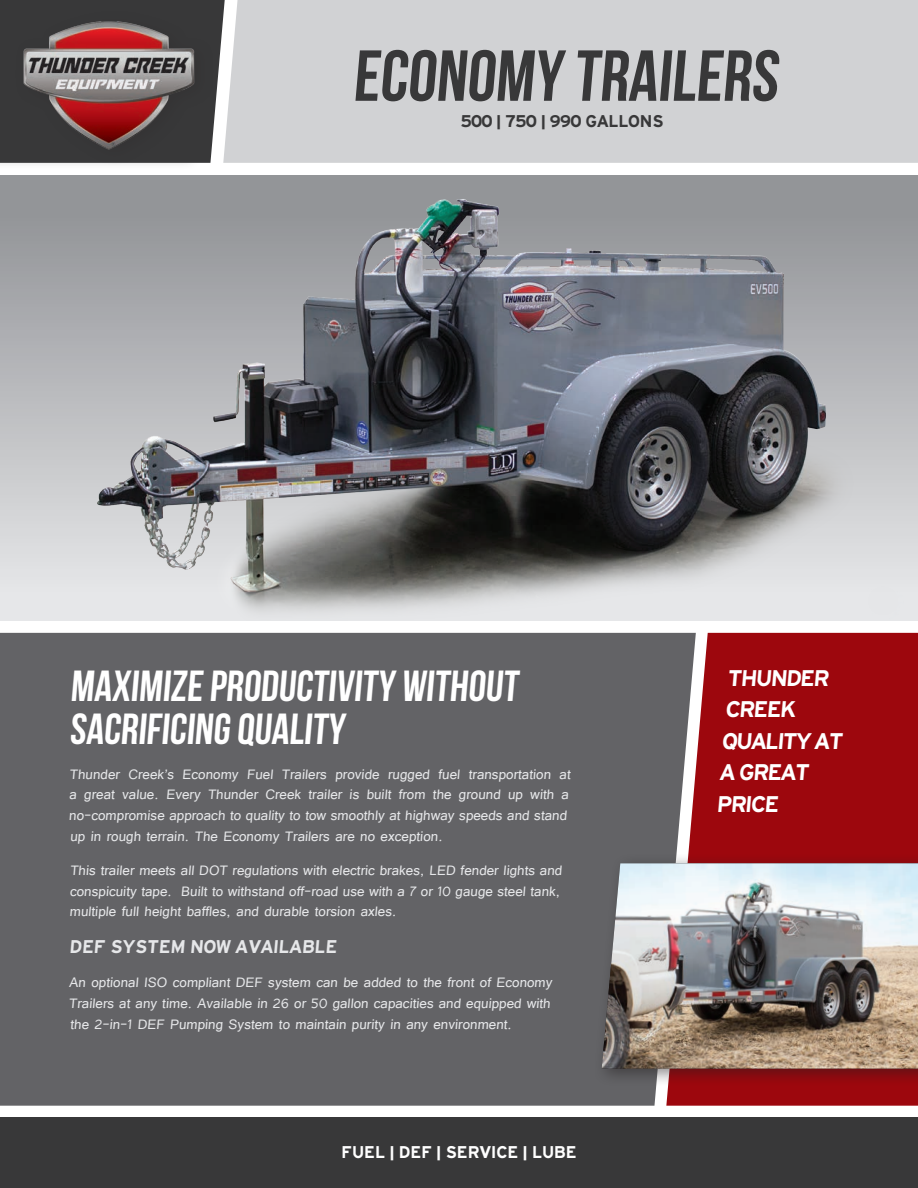
<style>
.page{position:relative;width:918px;height:1188px;background:#fff}
.page>*{position:absolute;margin:0;border:0;box-sizing:border-box;transform-origin:0 0}
.t1{font:72px "Bebas Neue";color:#383839}
.t2{font:43.5px "Bebas Neue";color:#fff}
.t3{font:24px "Hitthe Road";color:#fff}
.t4{font:19.5px "Hitthe Road";color:#e6e7e9}
.t5{font:18px "Hitthe Road";color:#fff}
.t6{font:18px "Hitthe Road";letter-spacing:-.005em;color:#383839}
.t7{font:17.25px/20.7px "Tunga";color:#e6e7e9;text-align:justify}
</style>
<div class="page">
<div style="left:0;top:633px;width:666px;height:473px;background:#636366"></div>
<svg style="left:666px;top:633px;width:252px;height:473px;background:#9c1b20"></svg>
<div style="left:0;top:175px;width:918px;height:446px;background:linear-gradient(to bottom,#8c8e92,#eaebec)"></div>
<div style="left:225px;top:0;width:693px;height:163px;background:#d1d2d4"></div>
<svg style="left:0;top:0;width:225px;height:163px"></svg>
<div style="left:0;top:1118px;width:918px;height:70px;background:#383839"></div>
<div style="left:593px;top:852px;width:325px;height:235px;background:#231f20;opacity:.5"></div>
<img style="left:602px;top:863px;width:316px;height:206px">
<div style="left:15px;top:10px;width:199px;height:157px;background:#312f30;opacity:.5"></div>
<img style="left:14px;top:21px;width:188px;height:133px">
<img style="left:60px;top:175px;width:858px;height:446px">
<p class="t1" style="left:353px;top:36px;width:433px">ECONOMY TRAILERS</p>
<p class="t6" style="left:461px;top:113px;width:204px">500 | 750 | 990 GALLONS</p>
<p class="t2" style="left:70px;top:662px;width:453px">MAXIMIZE PRODUCTIVITY WITHOUT</p>
<p class="t2" style="left:70px;top:706px;width:281px">SACRIFICING QUALITY</p>
<p class="t7" style="left:69px;top:762px;width:506px;text-align:left">Thunder Creek’s Economy Fuel Trailers provide rugged fuel transportation at a great value. Every Thunder Creek trailer is built from the ground up with a no-compromise approach to quality to tow smoothly at highway speeds and stand up in rough terrain. The Economy Trailers are no exception.</p>
<p class="t7" style="left:69px;top:859px;width:497px">This trailer meets all DOT regulations with electric brakes, LED fender lights and conspicuity tape. Built to withstand off-road use with a 7 or 10 gauge steel tank, multiple full height baffles, and durable torsion axles.</p>
<p class="t4" style="left:69px;top:938px;width:271px">DEF SYSTEM NOW AVAILABLE</p>
<p class="t7" style="left:69px;top:971px;width:487px">An optional ISO compliant DEF system can be added to the front of Economy Trailers at any time. Available in 26 or 50 gallon capacities and equipped with the 2-in-1 DEF Pumping System to maintain purity in any environment.</p>
<p class="t5" style="left:342px;top:1145px;width:237px">FUEL | DEF | SERVICE | LUBE</p>
<p class="t3" style="left:728px;top:668px;width:105px">THUNDER</p>
<p class="t3" style="left:725px;top:699px;width:74px">CREEK</p>
<p class="t3" style="left:722px;top:731px;width:124px">QUALITY AT</p>
<p class="t3" style="left:719px;top:762px;width:93px">A GREAT</p>
<p class="t3" style="left:717px;top:794px;width:66px">PRICE</p>
</div>
